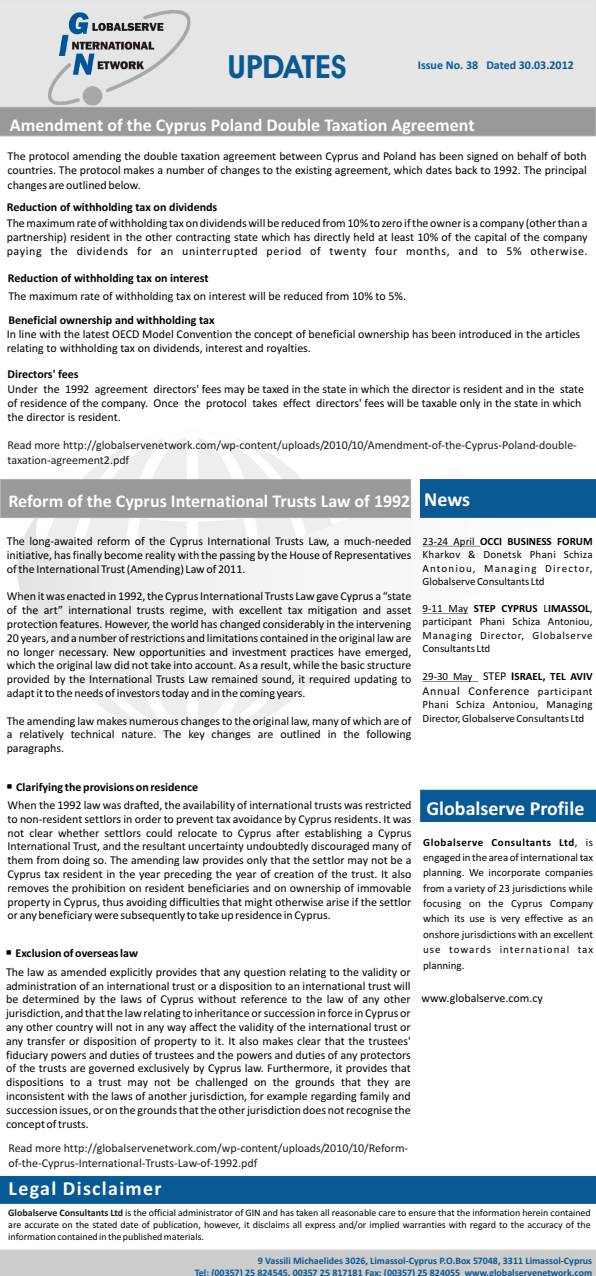
<style>
.page{position:relative;width:596px;height:1276px;background:#fff}
.page>*{position:absolute;margin:0;border:0;box-sizing:border-box;transform-origin:0 0}
.t1{font:700 32px "Avant Garde Bk BT";color:#085994}
.t2{font:700 20px "Calibri";color:#fff}
.t3{font:700 20px "Calibri";letter-spacing:.065em;color:#fff}
.t4{font:700 18px "Calibri";color:#fff}
.t5{font:12px/13.8px "Calibri";color:#000;text-align:justify}
.t6{font:12px/14.6px "Calibri";color:#1f1a17}
.t7{font:700 12px "Calibri";color:#000}
.t8{font:12px "Calibri";letter-spacing:.05em;color:#000}
.t9{font:700 12px "Calibri";color:#085994}
.t10{font:11px/15.4px "Calibri";letter-spacing:.01em;color:#000;text-align:justify}
.t11{font:700 11px "Calibri";color:#000}
.t12{font:10px/12.2px "Calibri";color:#000;text-align:justify}
.t13{font:700 10px/12.2px "Calibri";color:#085994;text-align:right}
.s1{font-family:"Agency FB";font-weight:700}
.s2{font-weight:700}
.s3{font-weight:400}
.s4{font-weight:400;font-size:12px}
.s5{font-size:12px}
.s6{font-size:11px}
.s7{font-weight:700;color:#1f1a17}
</style>
<div class="page">
<div style="left:0;top:1176px;width:596px;height:27px;background:#085994"></div>
<div style="left:421px;top:790px;width:175px;height:32px;background:#085994;border:1px solid #085994"></div>
<svg style="left:97px;top:437px;width:191px;height:29px"></svg>
<svg style="left:72px;top:672px;width:240px;height:65px"></svg>
<div style="left:187px;top:432px;width:11px;height:305px;background:#fff"></div>
<svg style="left:0;top:466px;width:589px;height:206px"></svg>
<div style="left:0;top:0;width:596px;height:107px;background:#e6e6e6"></div>
<div style="left:420px;top:480px;width:176px;height:37px;background:#085994"></div>
<div style="left:0;top:1250px;width:596px;height:26px;background:#ccc"></div>
<div style="left:0;top:107px;width:596px;height:29px;background:#999"></div>
<img style="left:48px;top:10px;width:143px;height:96px">
<hr style="left:423px;top:546px;width:57px;height:1px;background:#000">
<hr style="left:423px;top:613px;width:45px;height:1px;background:#000">
<hr style="left:423px;top:681px;width:55px;height:1px;background:#000">
<div style="left:1px;top:479px;width:410px;height:39px;background:#999;border:1px solid #aba8a8"></div>
<h1 class="t1" style="left:228px;top:54px;width:120px">UPDATES</h1>
<p class="t9" style="left:418px;top:60px;width:157px">Issue No. 38 Dated 30.03.2012</p>
<h3 class="t4" style="left:10px;top:118px;width:466px">Amendment of the Cyprus Poland Double Taxation Agreement</h3>
<p class="t5" style="left:8px;top:149px;width:581px;line-height:14.6px">The protocol amending the double taxation agreement between Cyprus and Poland has been signed on behalf of both countries. The protocol makes a number of changes to the existing agreement, which dates back to 1992. The principal changes are outlined below.</p>
<p class="t7" style="left:7px;top:202px;width:212px">Reduction of withholding tax on dividends</p>
<p class="t5" style="left:7px;top:217px;width:582px">The maximum rate of withholding tax on dividends will be reduced from 10% to zero if the owner is a company (other than a partnership) resident in the other contracting state which has directly held at least 10% of the capital of the company paying the dividends for an uninterrupted period of twenty four months, and to 5% otherwise.</p>
<p class="t7" style="left:8px;top:273px;width:202px">Reduction of withholding tax on interest</p>
<p class="t5" style="left:8px;top:290px;width:399px">The maximum rate of withholding tax on interest will be reduced from 10% to 5%.</p>
<p class="t7" style="left:8px;top:315px;width:208px">Beneficial ownership and withholding tax</p>
<p class="t5" style="left:7px;top:328px;width:575px">In line with the latest OECD Model Convention the concept of beneficial ownership has been introduced in the articles relating to withholding tax on dividends, interest and royalties.</p>
<p class="t7" style="left:8px;top:369px;width:73px">Directors' fees</p>
<p class="t5" style="left:8px;top:383px;width:578px;text-align:left">Under the 1992 agreement directors' fees may be taxed in the state in which the director is resident and in the state of residence of the company. Once the protocol takes effect directors' fees will be taxable only in the state in which the director is resident.</p>
<p class="t6" style="left:8px;top:439px;width:571px">Read more http://globalservenetwork.com/wp-content/uploads/2010/10/Amendment-of-the-Cyprus-Poland-double&shy;taxation-agreement2.pdf</p>
<h3 class="t4" style="left:8px;top:493px;width:404px">Reform of the Cyprus International Trusts Law of 1992</h3>
<p class="t5" style="left:7px;top:535px;width:406px">The long-awaited reform of the Cyprus International Trusts Law, a much-needed initiative, has finally become reality with the passing by the House of Representatives of the International Trust (Amending) Law of 2011.</p>
<p class="t5" style="left:7px;top:590px;width:406px">When it was enacted in 1992, the Cyprus International Trusts Law gave Cyprus a “state of the art” international trusts regime, with excellent tax mitigation and asset protection features. However, the world has changed considerably in the intervening 20 years, and a number of restrictions and limitations contained in the original law are no longer necessary. New opportunities and investment practices have emerged, which the original law did not take into account. As a result, while the basic structure provided by the International Trusts Law remained sound, it required updating to adapt it to the needs of investors today and in the coming years.</p>
<p class="t5" style="left:7px;top:715px;width:406px">The amending law makes numerous changes to the original law, many of which are of a relatively technical nature. The key changes are outlined in the following paragraphs.</p>
<p class="t5" style="left:7px;top:779px;width:406px;line-height:17.7px"><span class="s1">•</span> <span class="s2">Clarifying the provisions on residence<br></span>When the 1992 law was drafted, the availability of international trusts was restricted</p>
<p class="t5" style="left:8px;top:813px;width:405px">to non-resident settlors in order to prevent tax avoidance by Cyprus residents. It was not clear whether settlors could relocate to Cyprus after establishing a Cyprus International Trust, and the resultant uncertainty undoubtedly discouraged many of them from doing so. The amending law provides only that the settlor may not be a Cyprus tax resident in the year preceding the year of creation of the trust. It also removes the prohibition on resident beneficiaries and on ownership of immovable property in Cyprus, thus avoiding difficulties that might otherwise arise if the settlor or any beneficiary were subsequently to take up residence in Cyprus.</p>
<p class="t5" style="left:6px;top:944px;width:406px;line-height:19.1px"><span class="s1">•</span> <span class="s2">Exclusion of overseas law<br></span>The law as amended explicitly provides that any question relating to the validity or</p>
<p class="t5" style="left:6px;top:980px;width:406px">administration of an international trust or a disposition to an international trust will be determined by the laws of Cyprus without reference to the law of any other jurisdiction, and that the law relating to inheritance or succession in force in Cyprus or any other country will not in any way affect the validity of the international trust or any transfer or disposition of property to it. It also makes clear that the trustees' fiduciary powers and duties of trustees and the powers and duties of any protectors of the trusts are governed exclusively by Cyprus law. Furthermore, it provides that dispositions to a trust may not be challenged on the grounds that they are inconsistent with the laws of another jurisdiction, for example regarding family and succession issues, or on the grounds that the other jurisdiction does not recognise the concept of trusts.</p>
<p class="t6" style="left:8px;top:1142px;width:401px">Read more http://globalservenetwork.com/wp-content/uploads/2010/10/Reform&shy;of-the-Cyprus-International-Trusts-Law-of-1992.pdf</p>
<h2 class="t2" style="left:424px;top:491px;width:47px">News</h2>
<p class="t10" style="left:423px;top:535px;width:172px;line-height:13.4px">23-24 April <span class="s2">OCCI BUSINESS FORUM </span>Kharkov &amp; Donetsk Phani Schiza Antoniou, Managing Director, Globalserve Consultants Ltd</p>
<p class="t10" style="left:423px;top:603px;width:172px;line-height:13.4px">9-11 May <span class="s2">STEP CYPRUS</span> L<span class="s2">IMASSOL</span>, participant Phani Schiza Antoniou, Managing Director, Globalserve Consultants Ltd</p>
<p class="t11" style="left:423px;top:672px;width:172px"><span class="s3">29-30 May</span> <span class="s4">STEP</span> <span class="s5">I</span>SRAEL, TEL AVIV</p>
<p class="t8" style="left:423px;top:686px;width:172px">Annual Conference <span class="s6">participant</span></p>
<p class="t10" style="left:423px;top:699px;width:171px;line-height:13.4px">Phani Schiza Antoniou, Managing<br>Director, Globalserve Consultants Ltd</p>
<h2 class="t2" style="left:427px;top:800px;width:160px">Globalserve Profile</h2>
<p class="t10" style="left:423px;top:835px;width:172px"><span class="s2">Globalserve Consultants Ltd</span>, is engaged in the area of international tax planning. We incorporate companies from a variety of 23 jurisdictions while focusing on the Cyprus Company which its use is very effective as an onshore jurisdictions with an excellent use towards international tax planning.</p>
<p class="t5" style="left:421px;top:992px;width:123px">www.globalserve.com.cy</p>
<h2 class="t3" style="left:9px;top:1180px;width:155px">Legal Disclaimer</h2>
<p class="t12" style="left:8px;top:1207px;width:584px"><span class="s7">Globalserve Consultants Ltd</span> is the official administrator of GIN and has taken all reasonable care to ensure that the information herein contained are accurate on the stated date of publication, however, it disclaims all express and/or implied warranties with regard to the accuracy of the information contained in the published materials.</p>
<p class="t13" style="left:195px;top:1255px;width:399px">9 Vassili Michaelides 3026, Limassol-Cyprus P.O.Box 57048, 3311 Limassol-Cyprus<br>Tel: (00357) 25 824545 00357 25 817181 Fax: (00357) 25 824055 www.globalservenetwork.com</p>
</div>
